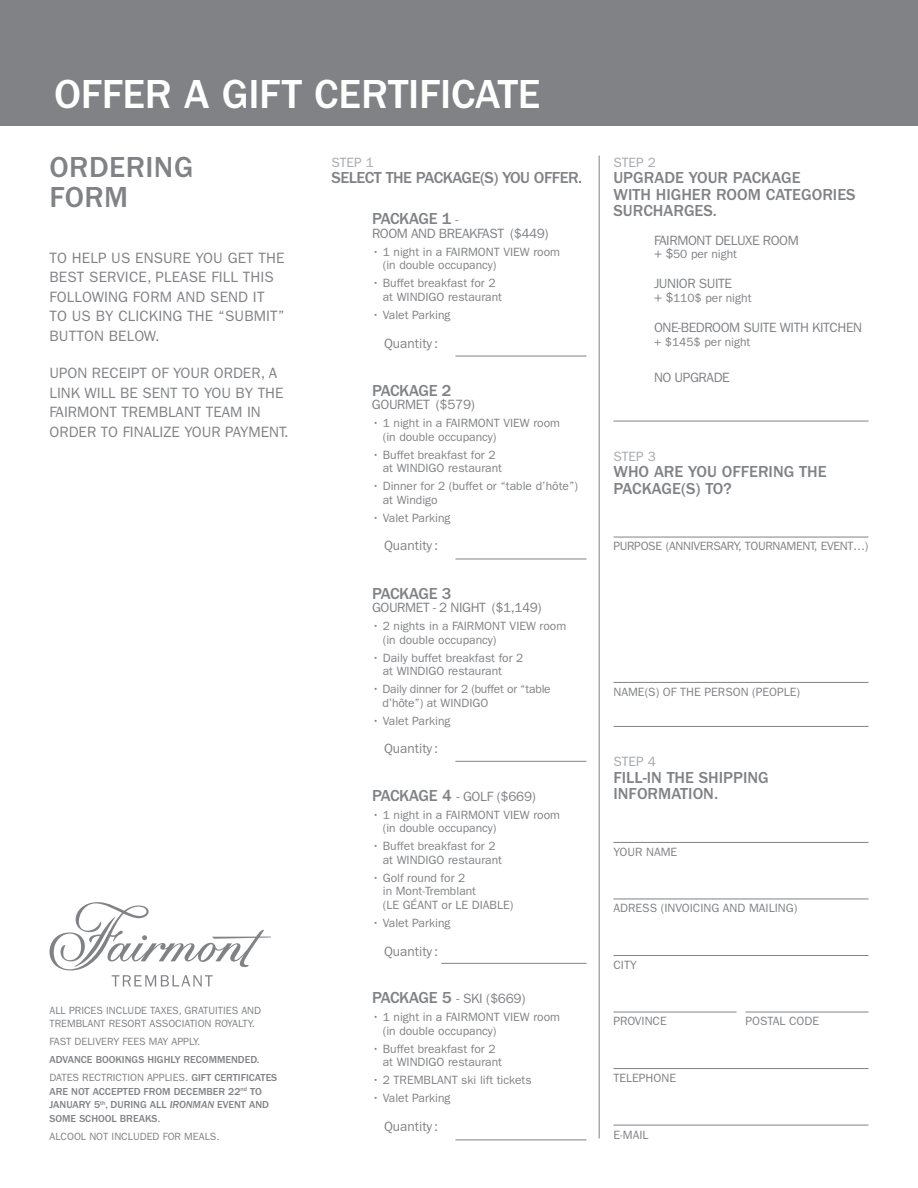
<style>
.page{position:relative;width:918px;height:1188px;background:#fff}
.page>*{position:absolute;margin:0;border:0;box-sizing:border-box;transform-origin:0 0}
.t1{font:500 42px "ITC Franklin Gothic Std";letter-spacing:-.005em;color:#fff}
.t2{font:500 30px/30px "ITC Franklin Gothic Std";letter-spacing:.015em;color:#808285}
.t3{font:500 16.5px/16.5px "ITC Franklin Gothic Std";color:#808285}
.t4{font:500 16.5px "ITC Franklin Gothic Std";letter-spacing:-.03em;color:#808285}
.t5{font:15px/19.5px "ITC Franklin Gothic Std";color:#808285}
.t6{font:13.5px "ITC Franklin Gothic Std";letter-spacing:-.03em;color:#808285}
.t7{font:13.5px "ITC Franklin Gothic Std";color:#808285}
.t8{font:13.5px "ITC Franklin Gothic Std";color:#a7a9ac}
.t9{font:12px/13.5px "ITC Franklin Gothic Std";color:#808285}
.t10{font:12px/13.5px "ITC Franklin Gothic Std";letter-spacing:-.02em;color:#808285}
.t11{font:12px "ITC Franklin Gothic Std";letter-spacing:-.03em;color:#808285}
.t12{font:500 10.5px/13.5px "ITC Franklin Gothic Std";color:#808285}
.t13{font:10.5px/13.5px "ITC Franklin Gothic Std";color:#808285}
.s1{font-weight:400}
.s2{font-family:"ITC Franklin Gothic Std Med It";font-weight:400}
.s3{font-weight:400;font-size:13.5px}
.s4{font-weight:500;font-size:16.5px}
.s5{font-size:13.5px}
</style>
<div class="page">
<hr style="left:599px;top:156px;width:1px;height:982px;background:#808285">
<hr style="left:614px;top:421px;width:254px;height:1px;background:#808285">
<hr style="left:614px;top:726px;width:254px;height:1px;background:#808285">
<div style="left:0;top:0;width:918px;height:126px;background:#808285"></div>
<hr style="left:455px;top:356px;width:132px;height:1px;background:#808285">
<hr style="left:455px;top:559px;width:132px;height:1px;background:#808285">
<hr style="left:455px;top:761px;width:132px;height:1px;background:#808285">
<hr style="left:441px;top:963px;width:146px;height:1px;background:#808285">
<hr style="left:455px;top:1140px;width:132px;height:1px;background:#808285">
<hr style="left:614px;top:1125px;width:254px;height:1px;background:#808285">
<hr style="left:614px;top:1068px;width:254px;height:1px;background:#808285">
<hr style="left:746px;top:1012px;width:122px;height:1px;background:#808285">
<hr style="left:614px;top:1012px;width:122px;height:1px;background:#808285">
<hr style="left:614px;top:955px;width:254px;height:1px;background:#808285">
<hr style="left:614px;top:899px;width:254px;height:1px;background:#808285">
<hr style="left:614px;top:842px;width:254px;height:1px;background:#808285">
<hr style="left:614px;top:682px;width:254px;height:1px;background:#808285">
<hr style="left:614px;top:537px;width:254px;height:1px;background:#808285">
<svg style="left:49px;top:902px;width:222px;height:84px"></svg>
<h1 class="t1" style="left:54px;top:71px;width:488px">OFFER A GIFT CERTIFICATE</h1>
<h2 class="t2" style="left:50px;top:153px;width:145px">ORDERING<br>FORM</h2>
<p class="t5" style="left:50px;top:248px;width:237px">TO HELP US ENSURE YOU GET THE<br>BEST SERVICE, PLEASE FILL THIS<br>FOLLOWING FORM AND SEND IT<br>TO US BY CLICKING THE “SUBMIT”<br>BUTTON BELOW.</p>
<p class="t5" style="left:50px;top:363px;width:241px">UPON RECEIPT OF YOUR ORDER, A<br>LINK WILL BE SENT TO YOU BY THE<br>FAIRMONT TREMBLANT TEAM IN<br>ORDER TO FINALIZE YOUR PAYMENT.</p>
<p class="t13" style="left:50px;top:1003px;width:213px">ALL PRICES INCLUDE TAXES, GRATUITIES AND<br>TREMBLANT RESORT ASSOCIATION ROYALTY.</p>
<p class="t13" style="left:50px;top:1035px;width:152px">FAST DELIVERY FEES MAY APPLY.</p>
<p class="t12" style="left:50px;top:1051px;width:229px;line-height:18px">ADVANCE BOOKINGS HIGHLY RECOMMENDED.<br><span class="s1">DATES RECTRICTION APPLIES.</span> GIFT CERTIFICATES</p>
<p class="t12" style="left:49px;top:1084px;width:221px">ARE NOT ACCEPTED FROM DECEMBER 22<sup>nd</sup> TO<br>JANUARY 5<sup>th</sup>, DURING ALL <span class="s2">IRONMAN</span> EVENT AND<br>SOME SCHOOL BREAKS<span class="s1">.</span></p>
<p class="t13" style="left:49px;top:1129px;width:172px">ALCOOL NOT INCLUDED FOR MEALS.</p>
<p class="t8" style="left:332px;top:154px;width:44px">STEP 1</p>
<h3 class="t4" style="left:332px;top:169px;width:252px">SELECT THE PACKAGE(S) YOU OFFER.</h3>
<h3 class="t4" style="left:372px;top:209px;width:88px">PACKAGE 1 <span class="s3">-</span></h3>
<p class="t6" style="left:372px;top:225px;width:178px">ROOM AND BREAKFAST ($449)</p>
<p class="t9" style="left:383px;top:245px;width:179px;text-indent:-11px">• 1 night in a FAIRMONT VIEW room (in double occupancy)</p>
<p class="t9" style="left:383px;top:276px;width:121px;text-indent:-11px">• Buffet breakfast for 2 at WINDIGO restaurant</p>
<p class="t9" style="left:372px;top:308px;width:80px">• Valet Parking</p>
<p class="t7" style="left:384px;top:335px;width:56px">Quantity :</p>
<h3 class="t4" style="left:372px;top:381px;width:81px">PACKAGE 2</h3>
<p class="t6" style="left:372px;top:397px;width:105px">GOURMET ($579)</p>
<p class="t9" style="left:383px;top:416px;width:179px;text-indent:-11px">• 1 night in a FAIRMONT VIEW room (in double occupancy)</p>
<p class="t9" style="left:383px;top:448px;width:121px;text-indent:-11px">• Buffet breakfast for 2 at WINDIGO restaurant</p>
<p class="t9" style="left:383px;top:479px;width:197px;text-indent:-11px">• Dinner for 2 (buffet or “table d’hôte”) at Windigo</p>
<p class="t9" style="left:372px;top:511px;width:80px">• Valet Parking</p>
<p class="t7" style="left:384px;top:538px;width:56px">Quantity :</p>
<h3 class="t4" style="left:372px;top:584px;width:81px">PACKAGE 3</h3>
<p class="t6" style="left:372px;top:600px;width:171px">GOURMET - 2 NIGHT ($1,149)</p>
<p class="t9" style="left:383px;top:619px;width:185px;text-indent:-11px">• 2 nights in a FAIRMONT VIEW room (in double occupancy)</p>
<p class="t9" style="left:383px;top:651px;width:142px;text-indent:-11px">• Daily buffet breakfast for 2 at WINDIGO restaurant</p>
<p class="t10" style="left:383px;top:682px;width:170px;text-indent:-11px">• Daily dinner for 2 (buffet or “table d’hôte”) at WINDIGO</p>
<p class="t9" style="left:372px;top:714px;width:80px">• Valet Parking</p>
<p class="t7" style="left:384px;top:740px;width:56px">Quantity :</p>
<p class="t6" style="left:372px;top:789px;width:165px"><span class="s4">PACKAGE 4</span> - GOLF ($669)</p>
<p class="t9" style="left:383px;top:808px;width:179px;text-indent:-11px">• 1 night in a FAIRMONT VIEW room (in double occupancy)</p>
<p class="t9" style="left:383px;top:840px;width:121px;text-indent:-11px">• Buffet breakfast for 2 at WINDIGO restaurant</p>
<p class="t9" style="left:383px;top:871px;width:132px;text-indent:-11px">• Golf round for 2<br>in Mont-Tremblant<br>(LE GÉANT or LE DIABLE)</p>
<p class="t9" style="left:372px;top:916px;width:80px">• Valet Parking</p>
<p class="t7" style="left:384px;top:943px;width:56px">Quantity :</p>
<p class="t6" style="left:372px;top:991px;width:155px"><span class="s4">PACKAGE 5</span> - SKI ($669)</p>
<p class="t9" style="left:383px;top:1010px;width:179px;text-indent:-11px">• 1 night in a FAIRMONT VIEW room (in double occupancy)</p>
<p class="t9" style="left:383px;top:1042px;width:121px;text-indent:-11px">• Buffet breakfast for 2 at WINDIGO restaurant</p>
<p class="t9" style="left:372px;top:1073px;width:161px">• 2 TREMBLANT ski lift tickets</p>
<p class="t9" style="left:372px;top:1091px;width:80px">• Valet Parking</p>
<p class="t7" style="left:384px;top:1119px;width:56px">Quantity :</p>
<p class="t8" style="left:614px;top:154px;width:44px">STEP 2</p>
<h3 class="t3" style="left:614px;top:170px;width:244px">UPGRADE YOUR PACKAGE<br>WITH HIGHER ROOM CATEGORIES<br>SURCHARGES.</h3>
<p class="t6" style="left:654px;top:233px;width:146px">FAIRMONT DELUXE ROOM</p>
<p class="t9" style="left:654px;top:248px;width:85px"><span class="s5">+ $</span>50 per night</p>
<p class="t6" style="left:654px;top:276px;width:80px">JUNIOR SUITE</p>
<p class="t9" style="left:654px;top:291px;width:99px"><span class="s5">+ $</span>110$ per night</p>
<p class="t6" style="left:654px;top:320px;width:210px">ONE-BEDROOM SUITE WITH KITCHEN</p>
<p class="t9" style="left:654px;top:335px;width:98px">+ $145$ per night</p>
<p class="t6" style="left:654px;top:370px;width:77px">NO UPGRADE</p>
<p class="t8" style="left:614px;top:449px;width:44px">STEP 3</p>
<h3 class="t3" style="left:614px;top:464px;width:215px">WHO ARE YOU OFFERING THE<br>PACKAGE(S) TO?</h3>
<p class="t11" style="left:614px;top:539px;width:256px">PURPOSE (ANNIVERSARY, TOURNAMENT, EVENT…)</p>
<p class="t9" style="left:614px;top:685px;width:188px">NAME(S) OF THE PERSON (PEOPLE)</p>
<p class="t8" style="left:614px;top:754px;width:44px">STEP 4</p>
<h3 class="t3" style="left:614px;top:769px;width:157px">FILL-IN THE SHIPPING<br>INFORMATION.</h3>
<p class="t9" style="left:614px;top:845px;width:65px">YOUR NAME</p>
<p class="t9" style="left:614px;top:902px;width:185px">ADRESS (INVOICING AND MAILING)</p>
<p class="t9" style="left:614px;top:958px;width:25px">CITY</p>
<p class="t9" style="left:614px;top:1015px;width:55px">PROVINCE</p>
<p class="t9" style="left:746px;top:1015px;width:75px">POSTAL CODE</p>
<p class="t9" style="left:614px;top:1071px;width:64px">TELEPHONE</p>
<p class="t9" style="left:614px;top:1128px;width:37px">E-MAIL</p>
</div>
